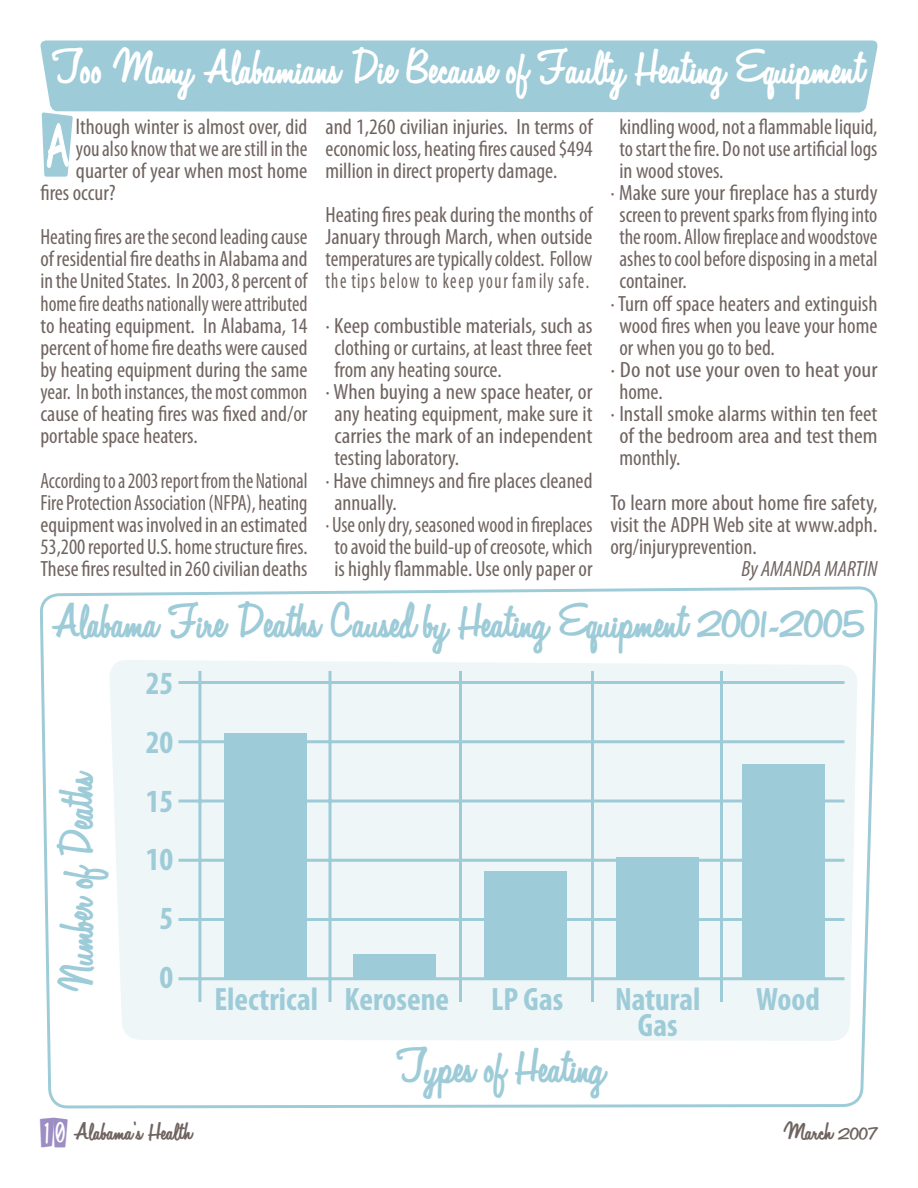
<style>
.page{position:relative;width:918px;height:1188px;background:#fff}
.page>*{position:absolute;margin:0;border:0;box-sizing:border-box;transform-origin:0 0}
.t1{font:38.85px "Klink O Mite";color:#9c8dc3}
.t2{font:35.4px "Automobile";letter-spacing:-.01em;color:#9dcbd8;scale:.93 1}
.t3{font:35.4px "Automobile";letter-spacing:-.01em;color:#fff;scale:.93 1}
.t4{font:700 condensed 32.55px/26px "Myriad Pro";color:#9dcbd8;text-align:center}
.t5{font:700 condensed 32.4px/58.8px "Myriad Pro";color:#9dcbd8;text-align:center}
.t6{font:condensed 22.2px/22.2px "Myriad Pro";color:#706460;text-align:justify}
.t7{font:condensed 22.2px/22.2px "Myriad Pro";color:#706460;text-align:justify;scale:.96 1}
.t8{font:condensed 22.2px/22.2px "Myriad Pro";color:#706460;text-align:justify;scale:.9 1}
.t9{font:condensed 22.2px/22.2px "Myriad Pro";color:#706460;text-align:justify;scale:1.04 1}
.t10{font:condensed 22.2px "Myriad Pro";color:#706460;scale:.95 1}
.t11{font:condensed 22.2px "Myriad Pro";color:#706460;scale:1.05 1}
.t12{font:condensed 22.2px "Myriad Pro";color:#706460;scale:1.07 1}
.t13{font:condensed 22.2px "Myriad Pro";color:#706460;scale:1.12 1}
.t14{font:condensed 22.2px "Myriad Pro";color:#706460;scale:1.08 1}
.t15{font:italic condensed 22.2px "Myriad Pro";color:#706460}
.t16{font:18px "Automobile";color:#706460}
.s1{font-size:40.95px}
.s2{font-family:"Script";font-weight:700;font-size:40.95px}
</style>
<div class="page">
<hr style="left:917px;top:0;width:1px;height:1188px;background:#fffef6">
<div style="left:40px;top:40px;width:838px;height:73px;background:#9dcbd8"></div>
<svg style="left:41px;top:586px;width:837px;height:522px"></svg>
<div style="left:109px;top:660px;width:749px;height:381px;background:#eff6f8"></div>
<svg style="left:328px;top:671px;width:4px;height:331px"></svg>
<hr style="left:459px;top:671px;width:3px;height:331px;background:#9dcbd8">
<hr style="left:591px;top:671px;width:3px;height:331px;background:#9dcbd8">
<hr style="left:720px;top:671px;width:3px;height:331px;background:#9dcbd8">
<hr style="left:198px;top:671px;width:3px;height:331px;background:#9dcbd8">
<hr style="left:178px;top:977px;width:666px;height:3px;background:#9dcbd8">
<hr style="left:178px;top:918px;width:666px;height:3px;background:#9dcbd8">
<hr style="left:178px;top:859px;width:666px;height:3px;background:#9dcbd8">
<hr style="left:178px;top:800px;width:666px;height:2px;background:#9dcbd8">
<hr style="left:178px;top:740px;width:666px;height:3px;background:#9dcbd8">
<hr style="left:178px;top:681px;width:666px;height:3px;background:#9dcbd8">
<div style="left:224px;top:734px;width:83px;height:244px;background:#9dcbd8"></div>
<div style="left:354px;top:954px;width:82px;height:24px;background:#9dcbd8"></div>
<div style="left:484px;top:872px;width:83px;height:106px;background:#9dcbd8"></div>
<div style="left:616px;top:857px;width:83px;height:121px;background:#9dcbd8"></div>
<div style="left:742px;top:764px;width:83px;height:214px;background:#9dcbd8"></div>
<svg style="left:42px;top:112px;width:31px;height:65px;background:#acd3de"></svg>
<h2 class="t3" style="left:52px;top:48px;width:875px">Too Many Alabamians Die Because of Faulty Heating Equipment</h2>
<p class="t6" style="left:76px;top:117px;width:233px">lthough winter is almost over, did</p>
<p class="t7" style="left:76px;top:139px;width:243px">you also know that we are still in the</p>
<p class="t6" style="left:76px;top:161px;width:233px">quarter of year when most home</p>
<p class="t6" style="left:40px;top:183px;width:77px">fires occur?</p>
<p class="t7" style="left:40px;top:227px;width:280px">Heating fires are the second leading cause of residential fire deaths in Alabama and in the United States. In 2003, 8 percent of home fire deaths nationally were attributed to heating equipment. In Alabama, 14 percent of home fire deaths were caused by heating equipment during the same year. In both instances, the most common cause of heating fires was fixed and/or portable space heaters.</p>
<p class="t8" style="left:40px;top:471px;width:298px">According to a 2003 report from the National Fire Protection Association (NFPA), heating equipment was involved in an estimated 53,200 reported U.S. home structure fires.<br>These fires resulted in 260 civilian deaths</p>
<p class="t6" style="left:620px;top:117px;width:260px">kindling wood, not a flammable liquid,</p>
<p class="t6" style="left:620px;top:139px;width:260px">to start the fire. Do not use artificial logs</p>
<p class="t6" style="left:620px;top:161px;width:105px">in wood stoves.</p>
<p class="t6" style="left:610px;top:183px;width:269px">· Make sure your fireplace has a sturdy</p>
<p class="t6" style="left:620px;top:205px;width:260px">screen to prevent sparks from flying into</p>
<p class="t10" style="left:620px;top:228px;width:273px">the room. Allow fireplace and woodstove</p>
<p class="t7" style="left:620px;top:249px;width:270px">ashes to cool before disposing in a metal</p>
<p class="t6" style="left:620px;top:271px;width:69px">container.</p>
<p class="t6" style="left:610px;top:294px;width:269px">· Turn off space heaters and extinguish</p>
<p class="t6" style="left:620px;top:316px;width:259px">wood fires when you leave your home</p>
<p class="t6" style="left:620px;top:338px;width:157px">or when you go to bed.</p>
<p class="t13" style="left:610px;top:361px;width:240px">· Do not use your oven to heat your</p>
<p class="t6" style="left:620px;top:382px;width:45px">home.</p>
<p class="t11" style="left:610px;top:405px;width:256px">· Install smoke alarms within ten feet</p>
<p class="t14" style="left:620px;top:427px;width:240px">of the bedroom area and test them</p>
<p class="t6" style="left:620px;top:448px;width:62px">monthly.</p>
<p class="t9" style="left:610px;top:493px;width:258px">To learn more about home fire safety, visit the ADPH Web site at www.adph. org/injuryprevention.</p>
<p class="t15" style="left:741px;top:560px;width:138px">By AMANDA MARTIN</p>
<h2 class="t2" style="left:52px;top:603px;width:876px">Alabama Fire Deaths Caused by Heating Equipment <span class="s1">2001</span><span class="s2">-</span><span class="s1">2005</span></h2>
<p class="t6" style="left:326px;top:117px;width:269px">and 1,260 civilian injuries. In terms of economic loss, heating fires caused $494 million in direct property damage.</p>
<p class="t6" style="left:326px;top:205px;width:269px">Heating fires peak during the months of January through March, when outside temperatures are typically coldest. Follow the tips below to keep your family safe.</p>
<p class="t11" style="left:326px;top:317px;width:256px">· Keep combustible materials, such as</p>
<p class="t6" style="left:334px;top:338px;width:260px">clothing or curtains, at least three feet</p>
<p class="t6" style="left:334px;top:360px;width:169px">from any heating source.</p>
<p class="t9" style="left:326px;top:382px;width:258px">· When buying a new space heater, or</p>
<p class="t6" style="left:334px;top:404px;width:259px">any heating equipment, make sure it</p>
<p class="t12" style="left:334px;top:427px;width:243px">carries the mark of an independent</p>
<p class="t6" style="left:334px;top:448px;width:126px">testing laboratory.</p>
<p class="t6" style="left:325px;top:471px;width:268px">· Have chimneys and fire places cleaned</p>
<p class="t6" style="left:334px;top:493px;width:64px">annually.</p>
<p class="t10" style="left:326px;top:516px;width:283px">· Use only dry, seasoned wood in fireplaces</p>
<p class="t6" style="left:334px;top:537px;width:259px">to avoid the build-up of creosote, which</p>
<p class="t6" style="left:334px;top:559px;width:259px">is highly flammable. Use only paper or</p>
<h2 class="t2" style="left:58px;top:992px;width:243px;rotate:-90deg">Number of Deaths</h2>
<h3 class="t5" style="left:146px;top:656px;width:29px">25<br>20<br>15<br>10<br>5<br>0</h3>
<h3 class="t4" style="left:215px;top:988px;width:236px">Electrical Kerosene</h3>
<h3 class="t4" style="left:491px;top:988px;width:74px">LP Gas</h3>
<h3 class="t4" style="left:615px;top:988px;width:87px">Natural<br>Gas</h3>
<h3 class="t4" style="left:756px;top:988px;width:65px">Wood</h3>
<h2 class="t2" style="left:397px;top:1048px;width:226px">Types of Heating</h2>
<h1 class="t1" style="left:40px;top:1117px;width:28px">10</h1>
<p class="t16" style="left:73px;top:1122px;width:120px">Alabama’s Health</p>
<p class="t16" style="left:783px;top:1122px;width:95px">March 2007</p>
</div>
